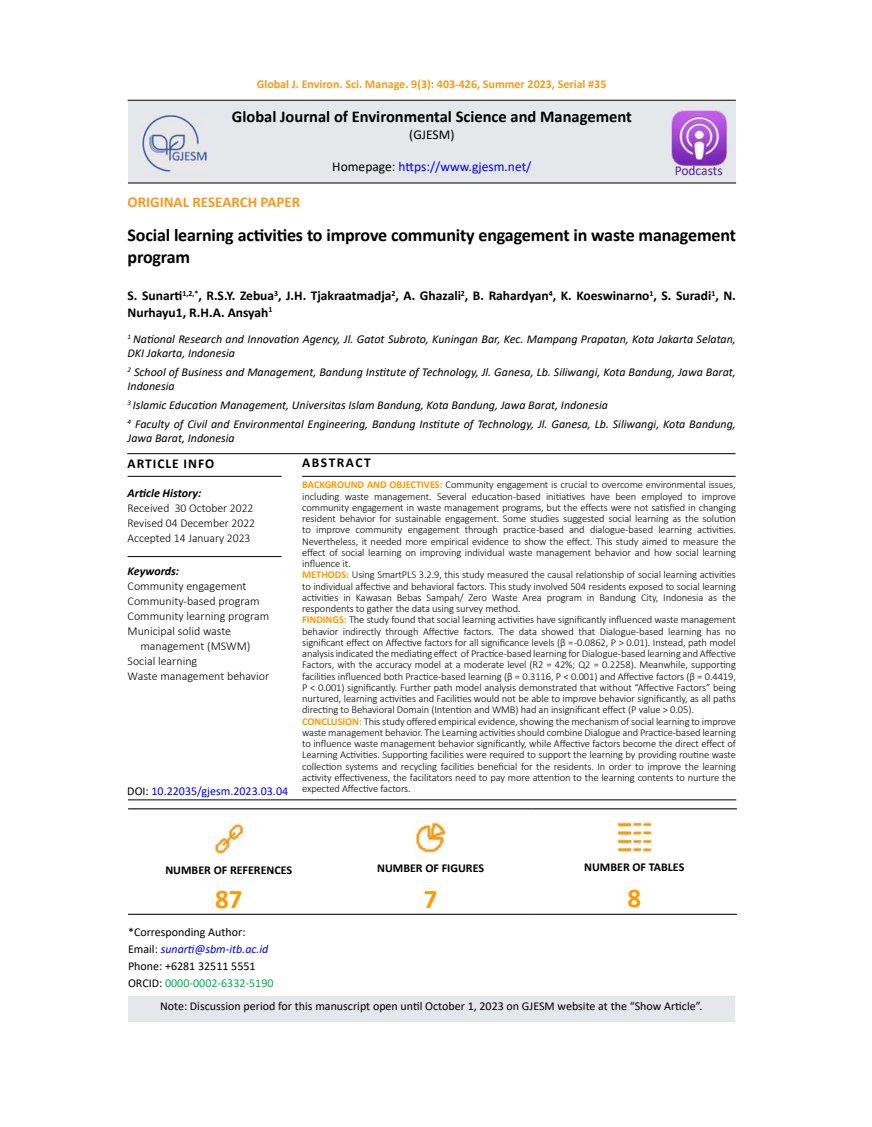
<style>
.page{position:relative;width:872px;height:1127px;background:#fff}
.page>*{position:absolute;margin:0;border:0;box-sizing:border-box;transform-origin:0 0}
.t1{font:700 27px "Calibri";color:#f90}
.t2{font:700 18px/21.6px "Calibri";letter-spacing:-.01em;color:#000}
.t3{font:700 16.5px "Calibri";color:#000}
.t4{font:700 15px "Calibri";color:#f8991d}
.t5{font:700 13.5px/16.2px "Calibri";color:#000}
.t6{font:13.5px "Calibri";color:#00f}
.t7{font:700 13.5px "Calibri";letter-spacing:.07em;color:#000}
.t8{font:700 13.5px "Calibri";letter-spacing:.11em;color:#000}
.t9{font:13.5px "Calibri";color:#582291}
.t10{font:13.5px "Calibri";color:#000}
.t11{font:italic 12px/14.4px "Calibri";color:#000}
.t12{font:300 12px/15px "Calibri";color:#000}
.t13{font:12px/17.2px "Calibri";color:#000}
.t14{font:700 12px "Calibri";color:#f8991d}
.t15{font:700 12px "Calibri";color:#000}
.t16{font:12px "Calibri";color:#00f}
.t17{font:italic 700 12px "Calibri";color:#000}
.t18{font:300 10.5px/11.2px "Calibri";letter-spacing:-.01em;color:#000}
.s1{color:#000}
.s2{font-weight:700;color:#f90}
.s3{font-style:italic;color:#00f}
.s4{color:#00b050}
</style>
<div class="page">
<hr style="left:128px;top:100px;width:608px;height:1px;background:#000">
<div style="left:128px;top:101px;width:608px;height:82px;background:#e4e8ea"></div>
<hr style="left:128px;top:476px;width:153px;height:1px;background:#000">
<hr style="left:302px;top:476px;width:433px;height:1px;background:#000">
<hr style="left:128px;top:556px;width:153px;height:1px;background:#000">
<hr style="left:127px;top:453px;width:608px;height:1px;background:#000">
<hr style="left:128px;top:799px;width:608px;height:1px;background:#000">
<hr style="left:128px;top:183px;width:608px;height:1px;background:#000">
<hr style="left:128px;top:808px;width:201px;height:1px;background:#000">
<hr style="left:329px;top:808px;width:203px;height:1px;background:#000">
<hr style="left:532px;top:808px;width:205px;height:1px;background:#000">
<hr style="left:128px;top:914px;width:201px;height:1px;background:#000">
<hr style="left:329px;top:914px;width:203px;height:1px;background:#000">
<hr style="left:532px;top:914px;width:205px;height:1px;background:#000">
<img style="left:212px;top:822px;width:32px;height:32px">
<img style="left:414px;top:820px;width:33px;height:34px">
<img style="left:617px;top:821px;width:34px;height:31px">
<div style="left:128px;top:996px;width:607px;height:26px;background:#e4e8ea"></div>
<img style="left:141px;top:115px;width:66px;height:58px">
<img style="left:671px;top:110px;width:55px;height:55px">
<p class="t14" style="left:257px;top:75px;width:351px">Global J. Environ. Sci. Manage. 9(3): 403-426, Summer 2023, Serial #35</p>
<h3 class="t3" style="left:232px;top:105px;width:401px">Global Journal of Environmental Science and Management</h3>
<p class="t10" style="left:409px;top:125px;width:47px">(GJESM)</p>
<p class="t6" style="left:332px;top:157px;width:201px"><span class="s1">Homepage:</span> https://www.gjesm.net/</p>
<h3 class="t4" style="left:128px;top:192px;width:174px">ORIGINAL RESEARCH PAPER</h3>
<h2 class="t2" style="left:128px;top:224px;width:610px">Social learning activities to improve community engagement in waste management program</h2>
<p class="t5" style="left:128px;top:288px;width:610px">S. Sunarti<sup>1,2,*</sup>, R.S.Y. Zebua<sup>3</sup>, J.H. Tjakraatmadja<sup>2</sup>, A. Ghazali<sup>2</sup>, B. Rahardyan<sup>4</sup>, K. Koeswinarno<sup>1</sup>, S. Suradi<sup>1</sup>, N.<br>Nurhayu1, R.H.A. Ansyah<sup>1</sup></p>
<p class="t11" style="left:128px;top:331px;width:610px"><sup>1</sup> National Research and Innovation Agency, Jl. Gatot Subroto, Kuningan Bar, Kec. Mampang Prapatan, Kota Jakarta Selatan,<br>DKI Jakarta, Indonesia</p>
<p class="t11" style="left:128px;top:364px;width:610px"><sup>2</sup> School of Business and Management, Bandung Institute of Technology, Jl. Ganesa, Lb. Siliwangi, Kota Bandung, Jawa Barat,<br>Indonesia</p>
<p class="t11" style="left:128px;top:395px;width:610px;line-height:18.6px"><sup>3</sup> Islamic Education Management, Universitas Islam Bandung, Kota Bandung, Jawa Barat, Indonesia<br><sup>4</sup> Faculty of Civil and Environmental Engineering, Bandung Institute of Technology, Jl. Ganesa, Lb. Siliwangi, Kota Bandung,</p>
<p class="t11" style="left:128px;top:430px;width:109px">Jawa Barat, Indonesia</p>
<p class="t18" style="left:302px;top:479px;width:435px"><span class="s2">BACKGROUND AND OBJECTIVES:</span> Community engagement is crucial to overcome environmental issues, including waste management. Several education-based initiatives have been employed to improve community engagement in waste management programs, but the effects were not satisfied in changing resident behavior for sustainable engagement. Some studies suggested social learning as the solution to improve community engagement through practice-based and dialogue-based learning activities.<br>Nevertheless, it needed more empirical evidence to show the effect. This study aimed to measure the effect of social learning on improving individual waste management behavior and how social learning influence it.<br><span class="s2">METHODS:</span> Using SmartPLS 3.2.9, this study measured the causal relationship of social learning activities to individual affective and behavioral factors. This study involved 504 residents exposed to social learning activities in Kawasan Bebas Sampah/ Zero Waste Area program in Bandung City, Indonesia as the respondents to gather the data using survey method.<br><span class="s2">FINDINGS:</span> The study found that social learning activities have significantly influenced waste management behavior indirectly through Affective factors. The data showed that Dialogue-based learning has no significant effect on Affective factors for all significance levels (β = -0.0862, P &gt; 0.01). Instead, path model analysis indicated the mediating effect of Practice-based learning for Dialogue-based learning and Affective Factors, with the accuracy model at a moderate level (R2 = 42%; Q2 = 0.2258). Meanwhile, supporting facilities influenced both Practice-based learning (β = 0.3116, P &lt; 0.001) and Affective factors (β = 0.4419, P &lt; 0.001) significantly. Further path model analysis demonstrated that without “Affective Factors” being nurtured, learning activities and Facilities would not be able to improve behavior significantly, as all paths directing to Behavioral Domain (Intention and WMB) had an insignificant effect (P value &gt; 0.05).<br><span class="s2">CONCLUSION:</span> This study offered empirical evidence, showing the mechanism of social learning to improve waste management behavior. The Learning activities should combine Dialogue and Practice-based learning to influence waste management behavior significantly, while Affective factors become the direct effect of Learning Activities. Supporting facilities were required to support the learning by providing routine waste collection systems and recycling facilities beneficial for the residents. In order to improve the learning activity effectiveness, the facilitators need to pay more attention to the learning contents to nurture the expected Affective factors.</p>
<p class="t9" style="left:674px;top:162px;width:49px">Podcasts</p>
<p class="t8" style="left:302px;top:453px;width:70px">ABSTRACT</p>
<p class="t7" style="left:128px;top:454px;width:88px">ARTICLE INFO</p>
<p class="t17" style="left:128px;top:485px;width:75px">Article History:</p>
<p class="t12" style="left:128px;top:501px;width:129px">Received 30 October 2022<br>Revised 04 December 2022<br>Accepted 14 January 2023</p>
<p class="t17" style="left:128px;top:562px;width:53px">Keywords:</p>
<p class="t12" style="left:128px;top:578px;width:120px">Community engagement</p>
<p class="t12" style="left:128px;top:593px;width:133px">Community-based program</p>
<p class="t12" style="left:128px;top:608px;width:143px">Community learning program</p>
<p class="t12" style="left:128px;top:623px;width:105px">Municipal solid waste</p>
<p class="t12" style="left:140px;top:638px;width:112px">management (MSWM)</p>
<p class="t12" style="left:128px;top:653px;width:71px">Social learning</p>
<p class="t12" style="left:128px;top:668px;width:143px">Waste management behavior</p>
<p class="t16" style="left:127px;top:782px;width:162px"><span class="s1">DOI:</span> 10.22035/gjesm.2023.03.04</p>
<p class="t15" style="left:165px;top:862px;width:128px">NUMBER OF REFERENCES</p>
<h1 class="t1" style="left:215px;top:880px;width:29px">87</h1>
<p class="t13" style="left:128px;top:923px;width:147px">*Corresponding Author:<br>Email: <span class="s3">sunarti@sbm-itb.ac.id<br></span>Phone: +6281 32511 5551<br>ORCID: <span class="s4">0000-0002-6332-5190</span></p>
<p class="t15" style="left:377px;top:860px;width:108px">NUMBER OF FIGURES</p>
<h1 class="t1" style="left:424px;top:880px;width:15px">7</h1>
<p class="t15" style="left:584px;top:859px;width:102px">NUMBER OF TABLES</p>
<h1 class="t1" style="left:627px;top:879px;width:15px">8</h1>
<p class="t13" style="left:160px;top:997px;width:544px">Note: Discussion period for this manuscript open until October 1, 2023 on GJESM website at the “Show Article”.</p>
</div>
